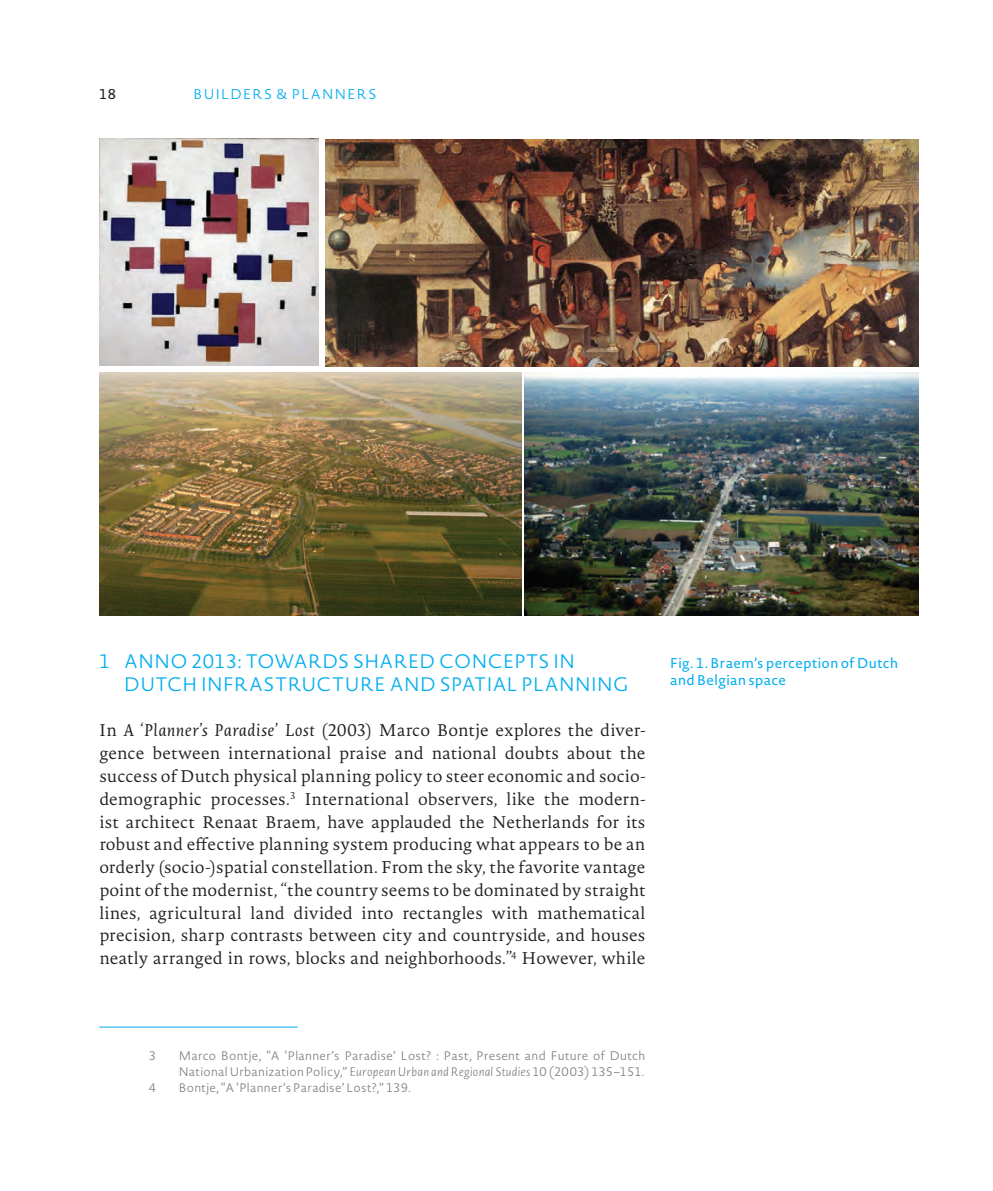
<style>
.page{position:relative;width:993px;height:1191px;background:#fff}
.page>*{position:absolute;margin:0;border:0;box-sizing:border-box;transform-origin:0 0}
.t1{font:300 19.25px/23.1px "Novel Sans Pro";letter-spacing:.015em;color:#00aeef}
.t2{font:300 16.62px/22.8px "Novel Pro";letter-spacing:.005em;color:#231f20;text-align:justify}
.t3{font:14px/16.8px "Novel Sans Pro";letter-spacing:.025em;color:#00aeef}
.t4{font:300 14px "Novel Sans Pro";letter-spacing:.095em;color:#00aeef}
.t5{font:14px "Novel Sans Pro";color:#231f20}
.t6{font:300 12.25px/15.8px "Novel Sans Pro";letter-spacing:.02em;color:#808285}
.s1{font-style:italic}
</style>
<div class="page">
<hr style="left:99px;top:1026px;width:199px;height:1px;background:#00aeef">
<img style="left:99px;top:139px;width:219px;height:227px">
<img style="left:325px;top:139px;width:593px;height:227px">
<img style="left:99px;top:372px;width:422px;height:243px">
<img style="left:524px;top:372px;width:394px;height:243px">
<p class="t5" style="left:99px;top:84px;width:18px">18</p>
<p class="t4" style="left:194px;top:84px;width:184px">BUILDERS &amp; PLANNERS</p>
<p class="t1" style="left:124px;top:649px;width:506px;text-indent:-25px">1 ANNO 2013: TOWARDS SHARED CONCEPTS IN<br>DUTCH INFRASTRUCTURE AND SPATIAL PLANNING</p>
<p class="t2" style="left:99px;top:718px;width:547px">In <span class="s1">A ‘Planner’s Paradise’ Lost</span> (2003) Marco Bontje explores the diver&shy;gence between international praise and national doubts about the success of Dutch physical planning policy to steer economic and socio&shy;demographic processes.<sup>3</sup> International observers, like the modern&shy;ist architect Renaat Braem, have applauded the Netherlands for its robust and effective planning system producing what appears to be an orderly (socio-)spatial constellation. From the sky, the favorite vantage point of the modernist, “the country seems to be dominated by straight lines, agricultural land divided into rectangles with mathematical precision, sharp contrasts between city and countryside, and houses neatly arranged in rows, blocks and neighborhoods.”<sup>4</sup> However, while</p>
<p class="t3" style="left:670px;top:655px;width:229px">Fig. 1. Braem’s perception of Dutch and Belgian space</p>
<p class="t6" style="left:149px;top:1048px;width:9px">3</p>
<p class="t6" style="left:179px;top:1048px;width:468px">Marco Bontje, “A ‘Planner’s Paradise’ Lost? : Past, Present and Future of Dutch<br>National Urbanization Policy,” <span class="s1">European Urban and Regional Studies</span> 10 (2003) 135–151.</p>
<p class="t6" style="left:149px;top:1079px;width:9px">4</p>
<p class="t6" style="left:179px;top:1079px;width:233px">Bontje, “A ‘Planner’s Paradise’ Lost?,” 139.</p>
</div>
